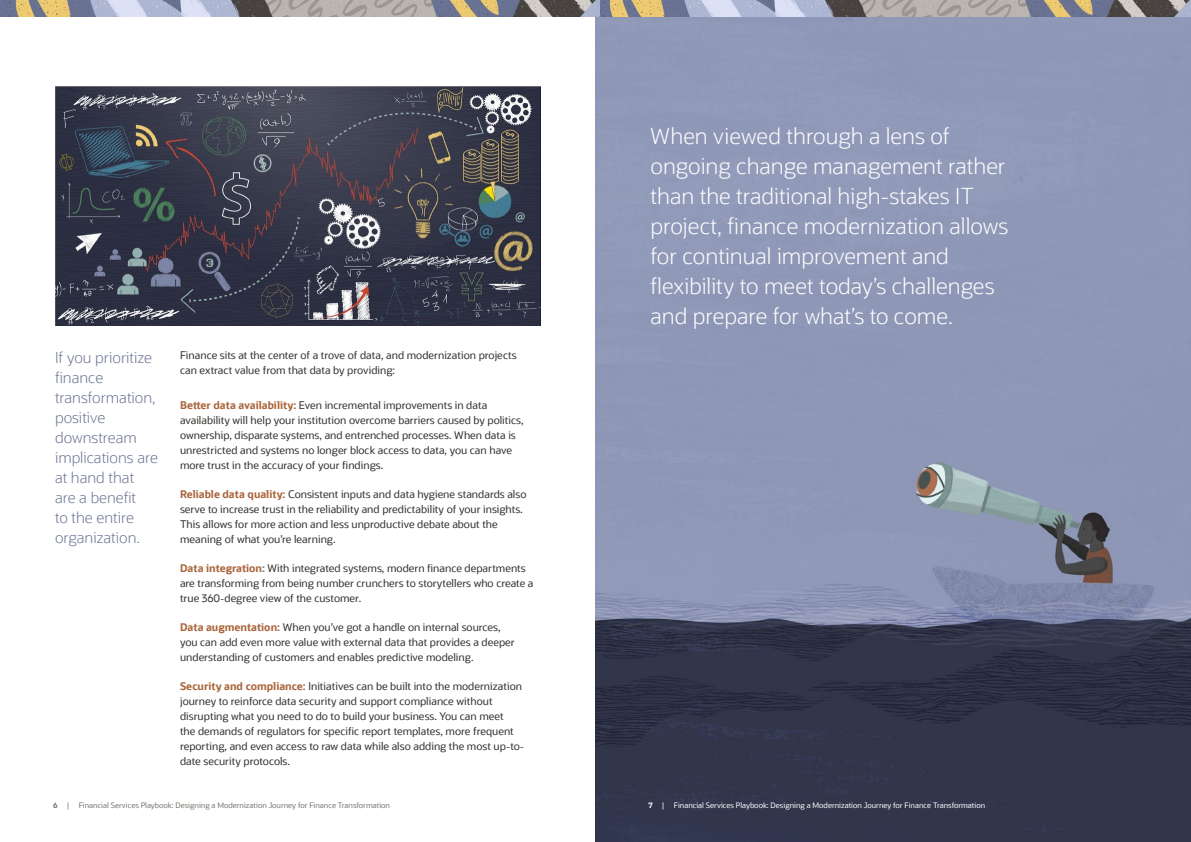
<style>
.page{position:relative;width:1191px;height:842px;background:#fff}
.page>*{position:absolute;margin:0;border:0;box-sizing:border-box;transform-origin:0 0}
.t1{font:300 22px/30px "Oracle Sans";color:#fff}
.t2{font:300 15px/20px "Oracle Sans";color:#6b7494}
.t3{font:10.5px/15px "Oracle Sans";color:#312d2a}
.t4{font:7.5px "Oracle Sans";color:#7a736e}
.t5{font:7.5px "Oracle Sans";color:#fff}
.s1{font-weight:700;color:#aa643b}
.s2{font-weight:700;color:#6b7494}
.s3{font-weight:700}
</style>
<div class="page">
<img style="left:595px;top:16px;width:596px;height:826px">
<img style="left:55px;top:86px;width:486px;height:239px">
<img style="left:599px;top:0;width:592px;height:16px">
<img style="left:0;top:0;width:599px;height:16px">
<p class="t1" style="left:650px;top:121px;width:359px">When viewed through a lens of ongoing change management rather than the traditional high-stakes IT project, finance modernization allows for continual improvement and flexibility to meet today’s challenges and prepare for what’s to come.</p>
<p class="t2" style="left:55px;top:347px;width:104px">If you prioritize finance transformation, positive downstream implications are at hand that are a benefit<br>to the entire organization.</p>
<p class="t3" style="left:180px;top:348px;width:338px">Finance sits at the center of a trove of data, and modernization projects can extract value from that data by providing:</p>
<p class="t3" style="left:180px;top:398px;width:345px"><span class="s1">Better data availability:</span> Even incremental improvements in data availability will help your institution overcome barriers caused by politics, ownership, disparate systems, and entrenched processes. When data is unrestricted and systems no longer block access to data, you can have more trust in the accuracy of your findings.</p>
<p class="t3" style="left:180px;top:487px;width:348px"><span class="s1">Reliable data quality:</span> Consistent inputs and data hygiene standards also serve to increase trust in the reliability and predictability of your insights.<br>This allows for more action and less unproductive debate about the meaning of what you’re learning.</p>
<p class="t3" style="left:180px;top:561px;width:355px"><span class="s1">Data integration</span><span class="s2">:</span> With integrated systems, modern finance departments are transforming from being number crunchers to storytellers who create a true 360-degree view of the customer.</p>
<p class="t3" style="left:180px;top:620px;width:336px"><span class="s1">Data augmentation:</span> When you’ve got a handle on internal sources, you can add even more value with external data that provides a deeper understanding of customers and enables predictive modeling.</p>
<p class="t3" style="left:180px;top:679px;width:346px"><span class="s1">Security and compliance:</span> Initiatives can be built into the modernization journey to reinforce data security and support compliance without disrupting what you need to do to build your business. You can meet<br>the demands of regulators for specific report templates, more frequent reporting, and even access to raw data while also adding the most up-to&shy;date security protocols.</p>
<p class="t4" style="left:53px;top:800px;width:338px"><span class="s3">6</span> | Financial Services Playbook: Designing a Modernization Journey for Finance Transformation</p>
<p class="t5" style="left:648px;top:800px;width:338px"><span class="s3">7</span> | Financial Services Playbook: Designing a Modernization Journey for Finance Transformation</p>
</div>
